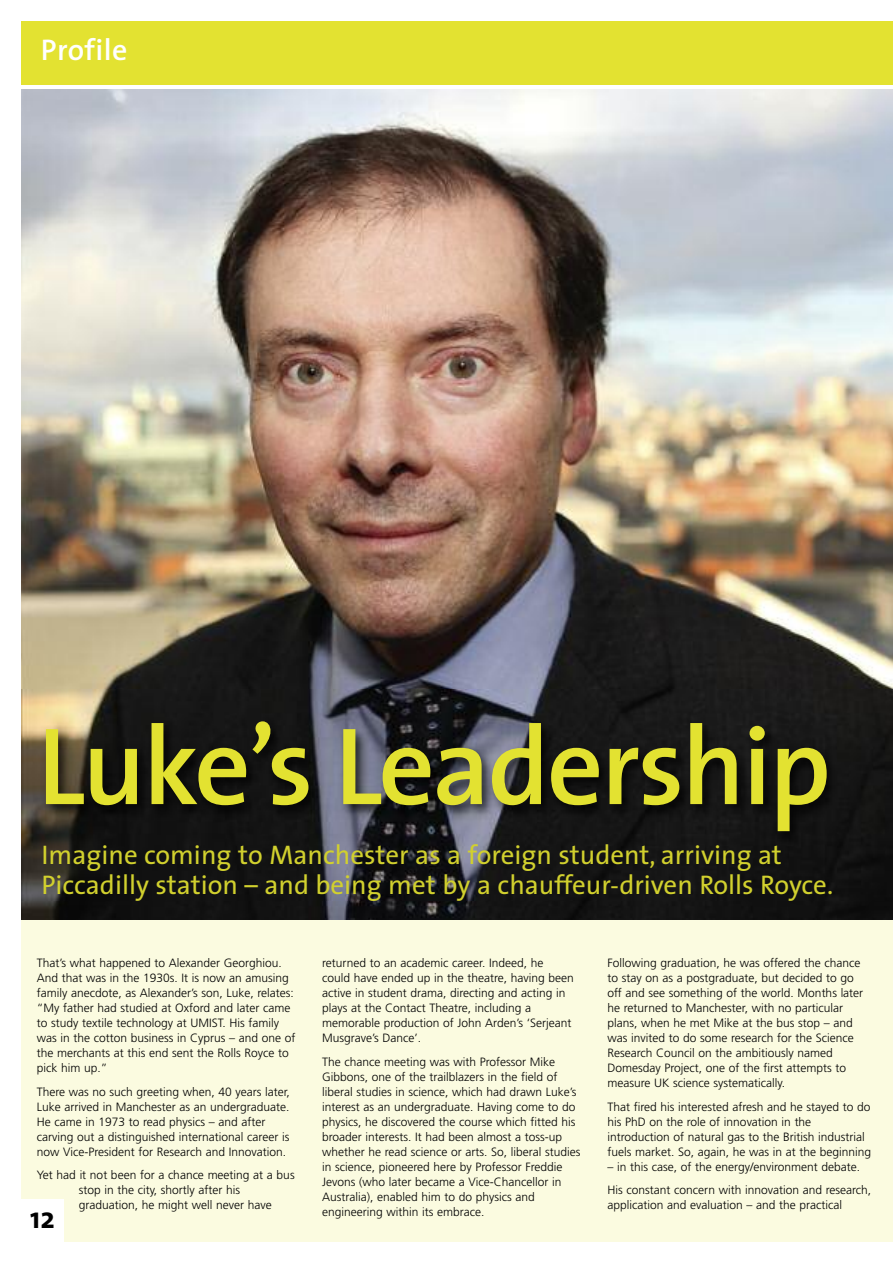
<style>
.page{position:relative;width:893px;height:1263px;background:#fff}
.page>*{position:absolute;margin:0;border:0;box-sizing:border-box;transform-origin:0 0}
.t1{font:600 111px "The Sans";letter-spacing:-.025em;color:#e3e231}
.t2{font:600 30px "The Sans";letter-spacing:.01em;color:#fff}
.t3{font:700 30px "The Sans";color:#000}
.t4{font:27px/30px "The Sans";color:#d1d02e}
.t5{font:300 12px/15px "Frutiger";color:#000}
</style>
<div class="page">
<div style="left:21px;top:850px;width:872px;height:392px;background:#fbfbe0"></div>
<div style="left:21px;top:1199px;width:43px;height:43px;background:#fff"></div>
<div style="left:21px;top:21px;width:872px;height:64px;background:#e3e231"></div>
<img style="left:21px;top:89px;width:872px;height:831px">
<img style="left:21px;top:689px;width:872px;height:212px">
<h2 class="t2" style="left:41px;top:38px;width:88px">Profile</h2>
<h1 class="t1" style="left:37px;top:723px;width:795px">Luke’s Leadership</h1>
<h3 class="t4" style="left:42px;top:842px;width:793px">Imagine coming to Manchester as a foreign student, arriving at<br>Piccadilly station – and being met by a chauffeur-driven Rolls Royce.</h3>
<p class="t5" style="left:37px;top:956px;width:260px">That’s what happened to Alexander Georghiou.<br>And that was in the 1930s. It is now an amusing family anecdote, as Alexander’s son, Luke, relates: “My father had studied at Oxford and later came to study textile technology at UMIST. His family was in the cotton business in Cyprus – and one of the merchants at this end sent the Rolls Royce to pick him up.”</p>
<p class="t5" style="left:37px;top:1085px;width:255px">There was no such greeting when, 40 years later, Luke arrived in Manchester as an undergraduate.<br>He came in 1973 to read physics – and after carving out a distinguished international career is now Vice-President for Research and Innovation.</p>
<p class="t5" style="left:79px;top:1168px;width:217px;text-indent:-42px">Yet had it not been for a chance meeting at a bus stop in the city, shortly after his graduation, he might well never have</p>
<h2 class="t3" style="left:30px;top:1206px;width:26px">12</h2>
<p class="t5" style="left:322px;top:956px;width:253px">returned to an academic career. Indeed, he could have ended up in the theatre, having been active in student drama, directing and acting in plays at the Contact Theatre, including a memorable production of John Arden’s ‘Serjeant Musgrave’s Dance’.</p>
<p class="t5" style="left:322px;top:1055px;width:260px">The chance meeting was with Professor Mike Gibbons, one of the trailblazers in the field of liberal studies in science, which had drawn Luke’s interest as an undergraduate. Having come to do physics, he discovered the course which fitted his broader interests. It had been almost a toss-up whether he read science or arts. So, liberal studies in science, pioneered here by Professor Freddie Jevons (who later became a Vice-Chancellor in Australia), enabled him to do physics and engineering within its embrace.</p>
<p class="t5" style="left:607px;top:956px;width:257px">Following graduation, he was offered the chance to stay on as a postgraduate, but decided to go off and see something of the world. Months later he returned to Manchester, with no particular plans, when he met Mike at the bus stop – and was invited to do some research for the Science Research Council on the ambitiously named Domesday Project, one of the first attempts to measure UK science systematically.</p>
<p class="t5" style="left:607px;top:1100px;width:265px">That fired his interested afresh and he stayed to do his PhD on the role of innovation in the introduction of natural gas to the British industrial fuels market. So, again, he was in at the beginning</p>
<p class="t5" style="left:607px;top:1156px;width:265px;line-height:23.5px">– in this case, of the energy/environment debate.<br>His constant concern with innovation and research,</p>
<p class="t5" style="left:607px;top:1198px;width:236px">application and evaluation – and the practical</p>
</div>
